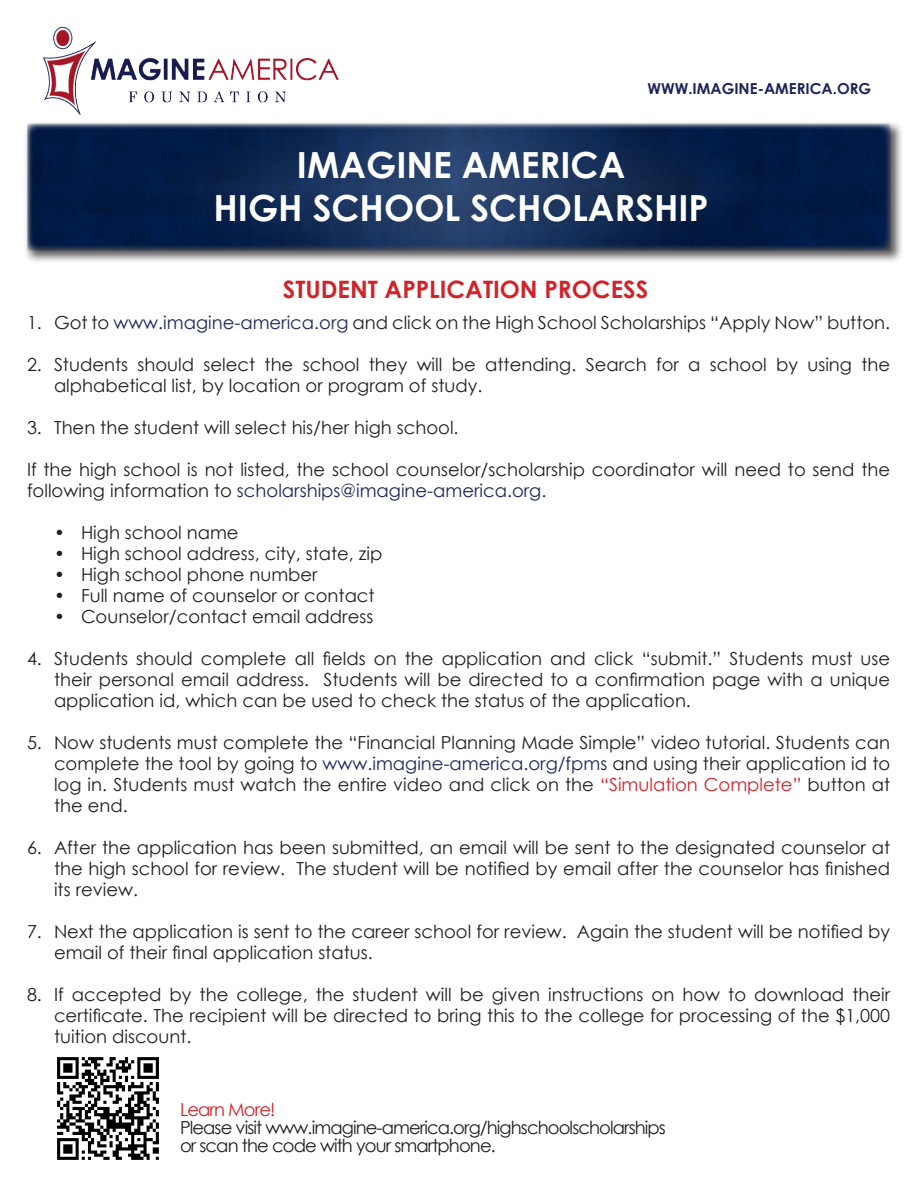
<style>
.page{position:relative;width:918px;height:1188px;background:#fff}
.page>*{position:absolute;margin:0;border:0;box-sizing:border-box;transform-origin:0 0}
.t1{font:700 36px "Century Gothic";color:#fff}
.t2{font:700 24px "Century Gothic";color:#d1232a}
.t3{font:18px/21px "Century Gothic";color:#231f20;text-align:justify}
.t4{font:18px "Century Gothic";letter-spacing:-.05em;color:#231f20}
.t5{font:18px "Century Gothic";letter-spacing:-.05em;color:#d1232a}
.t6{font:700 15.15px "Century Gothic";color:#1e245a}
.s1{color:#1e245a}
.s2{color:#d1232a}
</style>
<div class="page">
<div style="left:24px;top:120px;width:880px;height:144px;background:#231f20;opacity:.75"></div>
<img style="left:27px;top:124px;width:864px;height:127px">
<img style="left:57px;top:1057px;width:102px;height:103px">
<img style="left:43px;top:27px;width:296px;height:88px">
<p class="t6" style="left:647px;top:77px;width:225px">WWW.IMAGINE-AMERICA.ORG</p>
<p class="t1" style="left:297px;top:138px;width:330px">IMAGINE AMERICA</p>
<p class="t1" style="left:213px;top:181px;width:497px">HIGH SCHOOL SCHOLARSHIP</p>
<p class="t2" style="left:283px;top:271px;width:367px">STUDENT APPLICATION PROCESS</p>
<p class="t3" style="left:27px;top:312px;width:865px">1. Got to <span class="s1">www.imagine-america.org</span> and click on the High School Scholarships “Apply Now” button.</p>
<p class="t3" style="left:54px;top:354px;width:838px;text-indent:-27px">2. Students should select the school they will be attending. Search for a school by using the alphabetical list, by location or program of study.</p>
<p class="t3" style="left:27px;top:417px;width:433px">3. Then the student will select his/her high school.</p>
<p class="t3" style="left:27px;top:459px;width:865px">If the high school is not listed, the school counselor/scholarship coordinator will need to send the following information to <span class="s1">scholarships@imagine-america.org.</span></p>
<p class="t3" style="left:54px;top:522px;width:186px">• High school name</p>
<p class="t3" style="left:54px;top:543px;width:330px">• High school address, city, state, zip</p>
<p class="t3" style="left:54px;top:564px;width:265px">• High school phone number</p>
<p class="t3" style="left:54px;top:585px;width:322px">• Full name of counselor or contact</p>
<p class="t3" style="left:54px;top:606px;width:321px">• Counselor/contact email address</p>
<p class="t3" style="left:54px;top:648px;width:838px;text-indent:-27px">4. Students should complete all fields on the application and click “submit.” Students must use their personal email address. Students will be directed to a confirmation page with a unique application id, which can be used to check the status of the application.</p>
<p class="t3" style="left:54px;top:732px;width:838px;text-indent:-27px">5. Now students must complete the “Financial Planning Made Simple” video tutorial. Students can complete the tool by going to <span class="s1">www.imagine-america.org/fpms</span> and using their application id to log in. Students must watch the entire video and click on the <span class="s2">“Simulation Complete”</span> button at the end.</p>
<p class="t3" style="left:54px;top:837px;width:838px;text-indent:-27px">6. After the application has been submitted, an email will be sent to the designated counselor at the high school for review. The student will be notified by email after the counselor has finished its review.</p>
<p class="t3" style="left:54px;top:921px;width:838px;text-indent:-27px">7. Next the application is sent to the career school for review. Again the student will be notified by email of their final application status.</p>
<p class="t3" style="left:54px;top:984px;width:838px;text-indent:-27px">8. If accepted by the college, the student will be given instructions on how to download their certificate. The recipient will be directed to bring this to the college for processing of the $1,000 tuition discount.</p>
<p class="t5" style="left:180px;top:1097px;width:97px">Learn More!</p>
<p class="t4" style="left:180px;top:1115px;width:487px">Please visit www.imagine-america.org/highschoolscholarships</p>
<p class="t4" style="left:180px;top:1133px;width:317px">or scan the code with your smartphone.</p>
</div>
